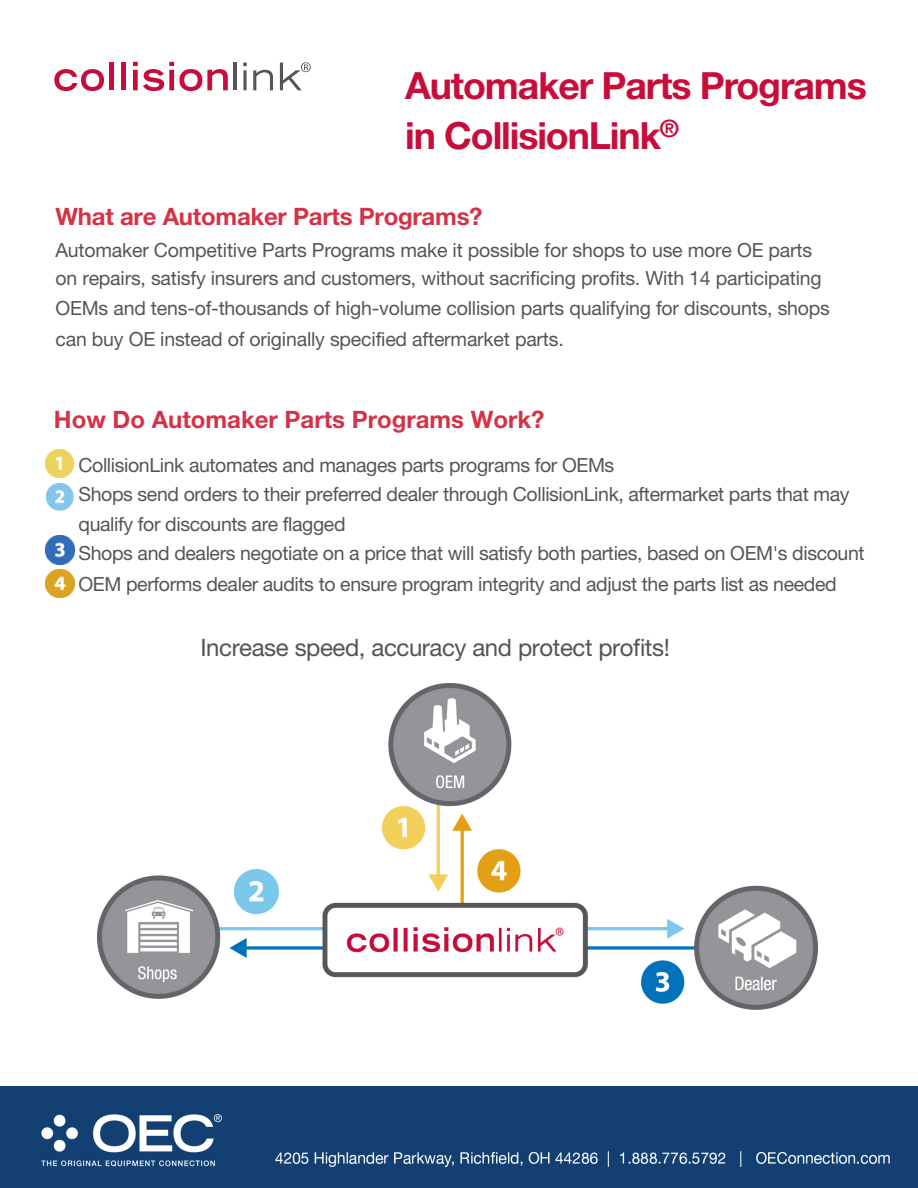
<style>
.page{position:relative;width:918px;height:1188px;background:#fff}
.page>*{position:absolute;margin:0;border:0;box-sizing:border-box;transform-origin:0 0}
.HEading_1{font:700 37.5px "Helvetica Neue LT Std";letter-spacing:-.03em;color:#c80d3a}
.Heading_2{font:700 24px "Helvetica Neue LT Std";color:#d63247}
.t1{font:24px "Helvetica Neue LT Std";letter-spacing:-.015em;color:#525459}
.Heading_2-2{font:19.5px/29.7px "Helvetica Neue LT Std";letter-spacing:-.02em;color:#54555a}
</style>
<div class="page">
<svg style="left:54px;top:69px;width:50px;height:22px"></svg>
<div style="left:109px;top:63px;width:5px;height:27px;background:#c80d3a"></div>
<div style="left:121px;top:63px;width:5px;height:27px;background:#c80d3a"></div>
<svg style="left:133px;top:62px;width:95px;height:29px"></svg>
<hr style="left:234px;top:63px;width:3px;height:27px;background:#54555a">
<svg style="left:243px;top:70px;width:4px;height:20px"></svg>
<svg style="left:243px;top:63px;width:4px;height:3px"></svg>
<svg style="left:253px;top:70px;width:20px;height:20px"></svg>
<svg style="left:280px;top:62px;width:31px;height:28px"></svg>
<img style="left:0;top:1086px;width:918px;height:102px">
<img style="left:97px;top:683px;width:720px;height:326px">
<img style="left:46px;top:483px;width:28px;height:28px">
<img style="left:45px;top:449px;width:28px;height:28px">
<img style="left:45px;top:535px;width:29px;height:29px">
<img style="left:46px;top:569px;width:28px;height:29px">
<p class="HEading_1" style="left:405px;top:62px;width:463px">Automaker Parts Programs</p>
<p class="HEading_1" style="left:405px;top:112px;width:275px">in CollisionLink<sup>®</sup></p>
<p class="Heading_2" style="left:56px;top:202px;width:429px">What are Automaker Parts Programs?</p>
<p class="Heading_2-2" style="left:55px;top:235px;width:776px">Automaker Competitive Parts Programs make it possible for shops to use more OE parts on repairs, satisfy insurers and customers, without sacrificing profits. With 14 participating OEMs and tens-of-thousands of high-volume collision parts qualifying for discounts, shops can buy OE instead of originally specified aftermarket parts.</p>
<p class="Heading_2" style="left:54px;top:404px;width:492px">How Do Automaker Parts Programs Work?</p>
<p class="Heading_2-2" style="left:79px;top:450px;width:788px">CollisionLink automates and manages parts programs for OEMs<br>Shops send orders to their preferred dealer through CollisionLink, aftermarket parts that may qualify for discounts are flagged<br>Shops and dealers negotiate on a price that will satisfy both parties, based on OEM's discount OEM performs dealer audits to ensure program integrity and adjust the parts list as needed</p>
<p class="t1" style="left:200px;top:633px;width:471px">Increase speed, accuracy and protect profits!</p>
</div>
